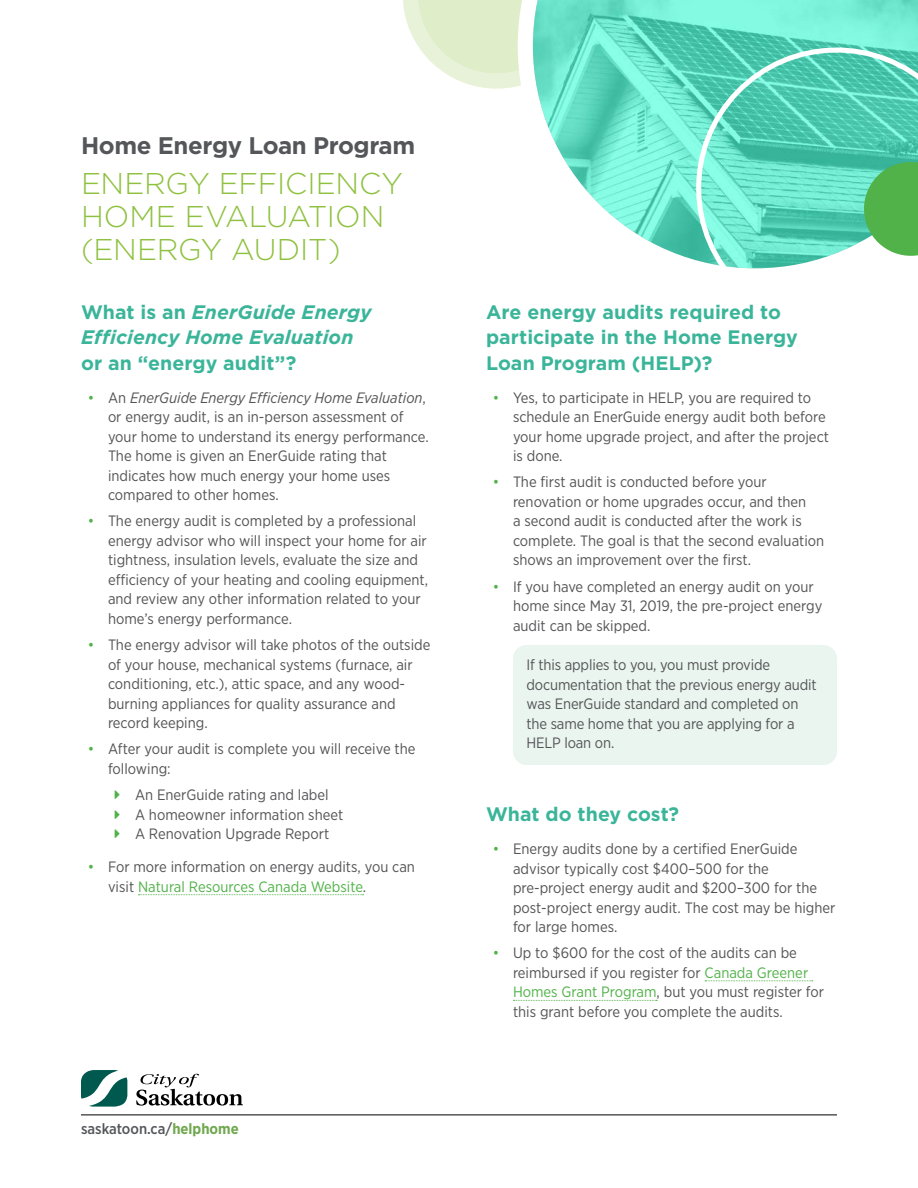
<style>
.page{position:relative;width:918px;height:1188px;background:#fff}
.page>*{position:absolute;margin:0;border:0;box-sizing:border-box;transform-origin:0 0}
.t1{font:300 30px/33px "Gotham";letter-spacing:-.01em;color:#8ec13f}
.t2{font:700 24px "Gotham";letter-spacing:-.02em;color:#54565a}
.t3{font:700 19.5px/25.3px "Gotham";letter-spacing:.005em;color:#3bb59a}
.t4{font:italic 700 19.5px/25.3px "Gotham";color:#3bb59a}
.example_shaded{font:15px/19.5px "Gotham Narrow";color:#545456}
.t5{font:500 15px "Gotham Narrow";color:#54565a}
.s1{font-style:normal}
.s2{color:#50b248}
.s3{font-style:italic}
.s4{font-weight:700;color:#71a850}
</style>
<div class="page">
<svg style="left:81px;top:1070px;width:46px;height:37px"></svg>
<svg style="left:136px;top:1074px;width:107px;height:32px"></svg>
<hr style="left:81px;top:1115px;width:756px;height:1px;background:#000">
<svg style="left:403px;top:0;width:115px;height:89px"></svg>
<svg style="left:518px;top:0;width:400px;height:254px"></svg>
<svg style="left:677px;top:29px;width:241px;height:240px;background:#66d5b8"></svg>
<svg style="left:138px;top:894px;width:226px;height:1px"></svg>
<div style="left:513px;top:645px;width:324px;height:120px;background:#eaf5f0;border-radius:14px"></div>
<svg style="left:705px;top:980px;width:108px;height:1px"></svg>
<svg style="left:513px;top:1000px;width:144px;height:1px"></svg>
<p class="t2" style="left:81px;top:130px;width:336px">Home Energy Loan Program</p>
<p class="t1" style="left:81px;top:166px;width:323px">ENERGY EFFICIENCY<br>HOME EVALUATION (ENERGY AUDIT)</p>
<p class="t4" style="left:81px;top:299px;width:292px"><span class="s1">What is an</span> EnerGuide Energy<br>Efficiency Home Evaluation <span class="s1">or an “energy audit”?</span></p>
<p class="example_shaded" style="left:108px;top:387px;width:322px;text-indent:-20px"><span class="s2">•</span> An <span class="s3">EnerGuide Energy Efficiency Home Evaluation</span>, or energy audit, is an in-person assessment of your home to understand its energy performance.<br>The home is given an EnerGuide rating that indicates how much energy your home uses compared to other homes.</p>
<p class="example_shaded" style="left:108px;top:511px;width:322px;text-indent:-20px"><span class="s2">•</span> The energy audit is completed by a professional energy advisor who will inspect your home for air tightness, insulation levels, evaluate the size and efficiency of your heating and cooling equipment, and review any other information related to your home’s energy performance.</p>
<p class="example_shaded" style="left:108px;top:635px;width:324px;text-indent:-20px"><span class="s2">•</span> The energy advisor will take photos of the outside of your house, mechanical systems (furnace, air conditioning, etc.), attic space, and any wood&shy;burning appliances for quality assurance and record keeping.</p>
<p class="example_shaded" style="left:108px;top:739px;width:309px;text-indent:-20px"><span class="s2">•</span> After your audit is complete you will receive the following:</p>
<p class="example_shaded" style="left:135px;top:785px;width:195px">An EnerGuide rating and label</p>
<p class="example_shaded" style="left:135px;top:804px;width:210px">A homeowner information sheet</p>
<p class="example_shaded" style="left:135px;top:824px;width:196px">A Renovation Upgrade Report</p>
<p class="example_shaded" style="left:108px;top:857px;width:309px;text-indent:-20px"><span class="s2">•</span> For more information on energy audits, you can visit <span class="s2">Natural Resources Canada Website</span>.</p>
<p class="t5" style="left:81px;top:1119px;width:159px">saskatoon.ca/<span class="s4">helphome</span></p>
<p class="t3" style="left:486px;top:299px;width:314px">Are energy audits required to participate in the Home Energy<br>Loan Program (HELP)?</p>
<p class="example_shaded" style="left:513px;top:387px;width:318px;text-indent:-20px"><span class="s2">•</span> Yes, to participate in HELP, you are required to schedule an EnerGuide energy audit both before your home upgrade project, and after the project is done.</p>
<p class="example_shaded" style="left:513px;top:472px;width:313px;text-indent:-20px"><span class="s2">•</span> The first audit is conducted before your renovation or home upgrades occur, and then<br>a second audit is conducted after the work is complete. The goal is that the second evaluation shows an improvement over the first.</p>
<p class="example_shaded" style="left:513px;top:576px;width:311px;text-indent:-20px"><span class="s2">•</span> If you have completed an energy audit on your home since May 31, 2019, the pre-project energy audit can be skipped.</p>
<p class="example_shaded" style="left:526px;top:655px;width:292px">If this applies to you, you must provide documentation that the previous energy audit was EnerGuide standard and completed on the same home that you are applying for a HELP loan on.</p>
<p class="t3" style="left:486px;top:801px;width:195px">What do they cost?</p>
<p class="example_shaded" style="left:513px;top:839px;width:324px;text-indent:-20px"><span class="s2">•</span> Energy audits done by a certified EnerGuide advisor typically cost $400–500 for the pre-project energy audit and $200–300 for the post-project energy audit. The cost may be higher for large homes.</p>
<p class="example_shaded" style="left:513px;top:943px;width:313px;text-indent:-20px"><span class="s2">•</span> Up to $600 for the cost of the audits can be reimbursed if you register for <span class="s2">Canada Greener Homes Grant Program</span>, but you must register for this grant before you complete the audits.</p>
</div>
